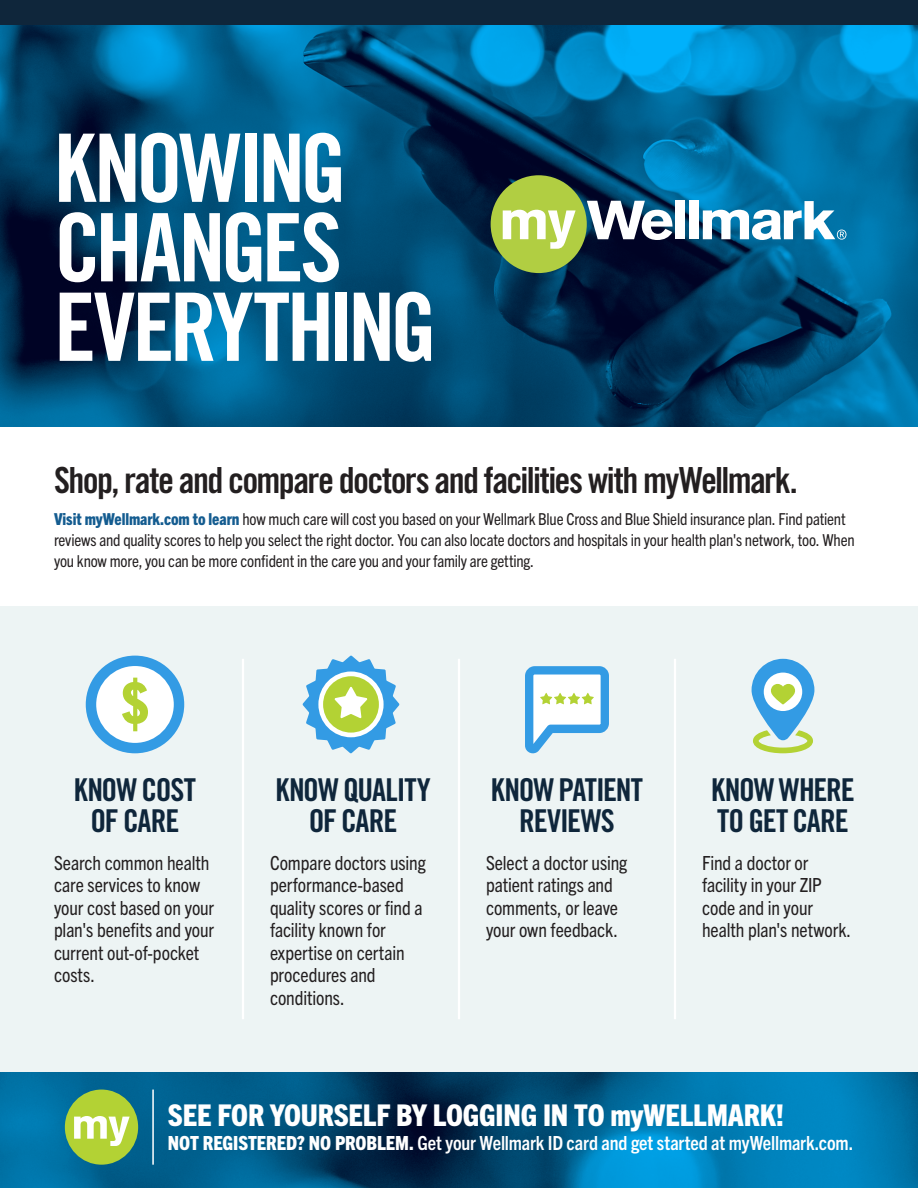
<style>
.page{position:relative;width:918px;height:1188px;background:#fff}
.page>*{position:absolute;margin:0;border:0;box-sizing:border-box;transform-origin:0 0}
.t1{font:94.5px/79.5px "Trade Gothic Bold Cond Twenty";letter-spacing:-.045em;color:#fff}
.H2_Document_Subtitle{font:36px "Trade Gothic Bold Cond Twenty";letter-spacing:-.045em;color:#231f20}
.H3_Paragraph_Heading{font:31.5px/31.5px "Trade Gothic Bold Cond Twenty";letter-spacing:-.035em;color:#0f263b;text-align:center}
.P_Intro{font:800 condensed 30px "Trade Gothic Next LT Pro";letter-spacing:-.005em;color:#fff}
.P_Body_Copy{font:condensed 19.5px/22.5px "Trade Gothic Next LT Pro";letter-spacing:-.005em;color:#231f20}
.P_Intro-2{font:700 condensed 19.5px "Trade Gothic Next LT Pro";letter-spacing:-.005em;color:#fff}
.P_Intro-3{font:condensed 16.5px/21px "Trade Gothic Next LT Pro";letter-spacing:-.01em;color:#231f20}
.s1{font-weight:800;color:#145c90}
.s2{font-weight:800}
</style>
<div class="page">
<img style="left:0;top:25px;width:918px;height:402px">
<div style="left:689px;top:201px;width:9px;height:38px;background:#fff"></div>
<div style="left:675px;top:201px;width:10px;height:38px;background:#fff"></div>
<svg style="left:491px;top:175px;width:182px;height:98px"></svg>
<svg style="left:703px;top:201px;width:143px;height:39px"></svg>
<div style="left:0;top:606px;width:918px;height:466px;background:#edf4f4"></div>
<img style="left:0;top:1072px;width:918px;height:116px">
<div style="left:0;top:0;width:918px;height:25px;background:#0f263b"></div>
<svg style="left:65px;top:1090px;width:73px;height:75px;background:#97c166"></svg>
<hr style="left:152px;top:1090px;width:2px;height:75px;background:#fff">
<hr style="left:242px;top:659px;width:2px;height:360px;background:#fff">
<hr style="left:458px;top:659px;width:2px;height:360px;background:#fff">
<hr style="left:674px;top:659px;width:2px;height:360px;background:#fff">
<svg style="left:303px;top:655px;width:96px;height:98px"></svg>
<svg style="left:525px;top:666px;width:84px;height:87px"></svg>
<svg style="left:752px;top:659px;width:62px;height:94px"></svg>
<div style="left:86px;top:656px;width:98px;height:97px;background:#339be4;border-radius:50%"></div>
<div style="left:96px;top:666px;width:78px;height:77px;background:#fff;border-radius:50%"></div>
<svg style="left:122px;top:678px;width:26px;height:53px"></svg>
<h1 class="t1" style="left:54px;top:128px;width:385px">KNOWING<br>CHANGES<br>EVERYTHING</h1>
<h2 class="H2_Document_Subtitle" style="left:54px;top:459px;width:745px">Shop, rate and compare doctors and facilities with myWellmark.</h2>
<p class="P_Intro-3" style="left:54px;top:508px;width:802px"><span class="s1">Visit myWellmark.com to learn</span> how much care will cost you based on your Wellmark Blue Cross and Blue Shield insurance plan. Find patient reviews and quality scores to help you select the right doctor. You can also locate doctors and hospitals in your health plan's network, too. When you know more, you can be more confident in the care you and your family are getting.</p>
<h3 class="H3_Paragraph_Heading" style="left:74px;top:774px;width:124px">KNOW COST<br>OF CARE</h3>
<p class="P_Body_Copy" style="left:54px;top:850px;width:162px">Search common health care services to know your cost based on your plan's benefits and your current out-of-pocket costs.</p>
<h3 class="H3_Paragraph_Heading" style="left:276px;top:774px;width:157px">KNOW QUALITY<br>OF CARE</h3>
<p class="P_Body_Copy" style="left:270px;top:850px;width:157px">Compare doctors using performance-based quality scores or find a facility known for expertise on certain procedures and conditions.</p>
<h3 class="H3_Paragraph_Heading" style="left:491px;top:774px;width:154px">KNOW PATIENT<br>REVIEWS</h3>
<p class="P_Body_Copy" style="left:486px;top:850px;width:143px">Select a doctor using patient ratings and comments, or leave your own feedback.</p>
<h3 class="H3_Paragraph_Heading" style="left:711px;top:774px;width:145px;text-align:left">KNOW WHERE<br>TO GET CARE</h3>
<p class="P_Body_Copy" style="left:702px;top:850px;width:151px">Find a doctor or facility in your ZIP code and in your health plan's network.</p>
<p class="P_Intro" style="left:168px;top:1095px;width:617px">SEE FOR YOURSELF BY LOGGING IN TO myWELLMARK!</p>
<p class="P_Intro-2" style="left:168px;top:1130px;width:687px"><span class="s2">NOT REGISTERED? NO PROBLEM.</span> Get your Wellmark ID card and get started at myWellmark.com.</p>
</div>
